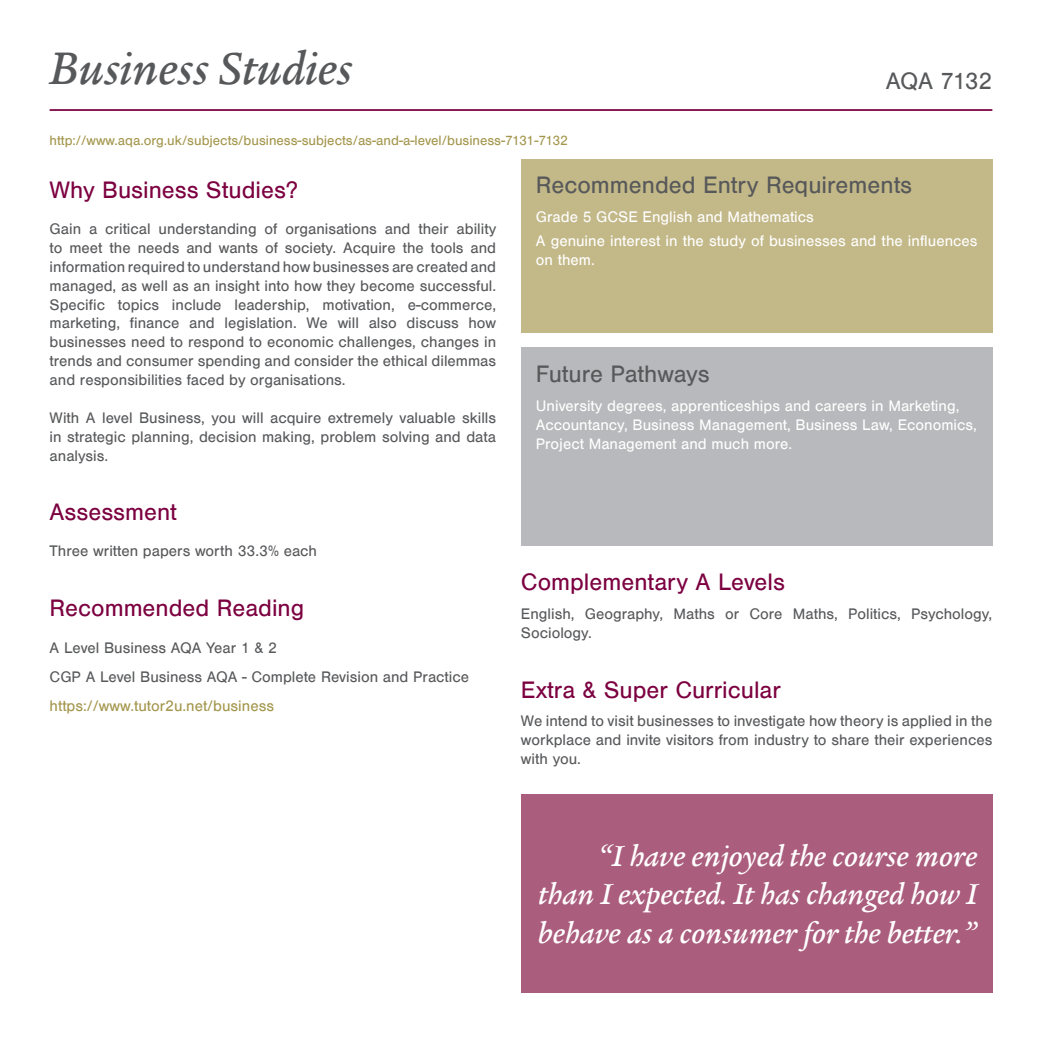
<style>
.page{position:relative;width:1042px;height:1042px;background:#fff}
.page>*{position:absolute;margin:0;border:0;box-sizing:border-box;transform-origin:0 0}
.t1{font:italic 500 49px "Legacy Serif LT";color:#57585a}
.t2{font:italic 500 31.5px/38.5px "Legacy Serif LT";color:#fff;text-align:justify}
.t3{font:24.5px "Nimbus Sans Becker T";color:#7c0040}
.t4{font:24.5px "Nimbus Sans Becker T";color:#57585a}
.t5{font:15.75px/18.9px "Nimbus Sans Becker T";color:#57585a;text-align:justify}
.t6{font:15.75px/18.9px "Nimbus Sans Becker T";color:#fff}
.t7{font:15.75px "Nimbus Sans Becker T";color:#a3964c}
.t8{font:14px "Nimbus Sans Becker T";color:#a3964c}
</style>
<div class="page">
<hr style="left:50px;top:109px;width:942px;height:2px;background:#7c0040">
<div style="left:521px;top:159px;width:471px;height:173px;background:#c3b888"></div>
<div style="left:521px;top:347px;width:471px;height:199px;background:#b8b9bc"></div>
<div style="left:521px;top:794px;width:471px;height:198px;background:#aa5d7c"></div>
<p class="t1" style="left:50px;top:41px;width:304px">Business Studies</p>
<p class="t4" style="left:886px;top:68px;width:108px">AQA 7132</p>
<p class="t8" style="left:50px;top:133px;width:520px">http://www.aqa.org.uk/subjects/business-subjects/as-and-a-level/business-7131-7132</p>
<p class="t4" style="left:536px;top:172px;width:378px">Recommended Entry Requirements</p>
<p class="t6" style="left:536px;top:208px;width:279px">Grade 5 GCSE English and Mathematics</p>
<p class="t6" style="left:536px;top:232px;width:443px">A genuine interest in the study of businesses and the influences on them.</p>
<p class="t3" style="left:50px;top:177px;width:250px">Why Business Studies?</p>
<p class="t5" style="left:50px;top:219px;width:448px">Gain a critical understanding of organisations and their ability to meet the needs and wants of society. Acquire the tools and information required to understand how businesses are created and managed, as well as an insight into how they become successful.<br>Specific topics include leadership, motivation, e-commerce, marketing, finance and legislation. We will also discuss how businesses need to respond to economic challenges, changes in trends and consumer spending and consider the ethical dilemmas and responsibilities faced by organisations.</p>
<p class="t5" style="left:50px;top:408px;width:448px">With A level Business, you will acquire extremely valuable skills in strategic planning, decision making, problem solving and data analysis.</p>
<p class="t4" style="left:536px;top:360px;width:175px">Future Pathways</p>
<p class="t6" style="left:536px;top:396px;width:442px">University degrees, apprenticeships and careers in Marketing,<br>Accountancy, Business Management, Business Law, Economics,<br>Project Management and much more.</p>
<p class="t3" style="left:50px;top:499px;width:129px">Assessment</p>
<p class="t5" style="left:50px;top:541px;width:269px">Three written papers worth 33.3% each</p>
<p class="t3" style="left:50px;top:594px;width:256px">Recommended Reading</p>
<p class="t5" style="left:50px;top:639px;width:229px">A Level Business AQA Year 1 &amp; 2</p>
<p class="t5" style="left:50px;top:668px;width:421px">CGP A Level Business AQA - Complete Revision and Practice</p>
<p class="t7" style="left:50px;top:697px;width:226px">https://www.tutor2u.net/business</p>
<p class="t3" style="left:521px;top:569px;width:265px">Complementary A Levels</p>
<p class="t5" style="left:521px;top:604px;width:473px">English, Geography, Maths or Core Maths, Politics, Psychology,<br>Sociology.</p>
<p class="t3" style="left:521px;top:676px;width:261px">Extra &amp; Super Curricular</p>
<p class="t5" style="left:521px;top:712px;width:473px">We intend to visit businesses to investigate how theory is applied in the workplace and invite visitors from industry to share their experiences with you.</p>
<p class="t2" style="left:538px;top:837px;width:441px;text-indent:59px">“I have enjoyed the course more than I expected. It has changed how I behave as a consumer for the better.”</p>
</div>
